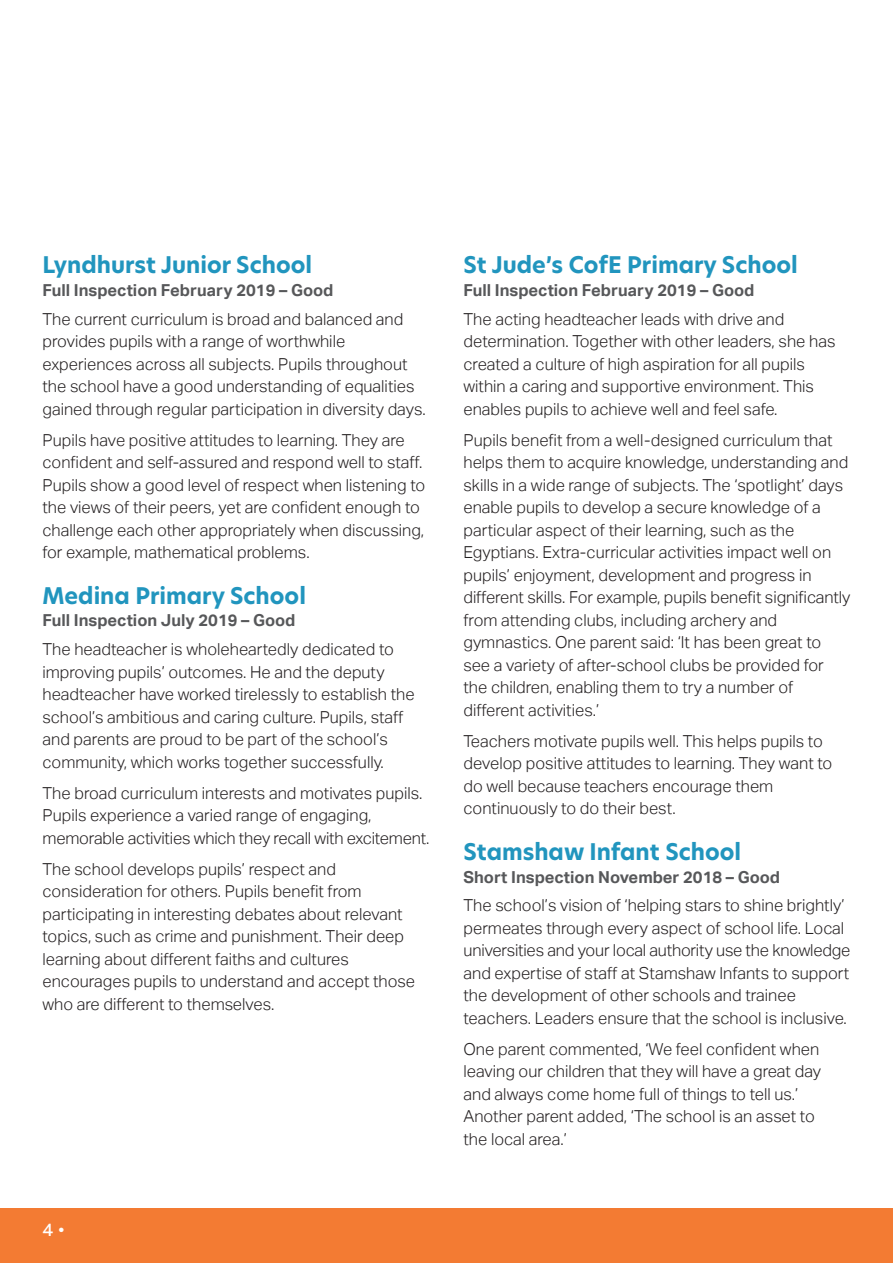
<style>
.page{position:relative;width:893px;height:1263px;background:#fff}
.page>*{position:absolute;margin:0;border:0;box-sizing:border-box;transform-origin:0 0}
.School{font:700 22.5px "Hero New";color:#2195be}
.Body{font:300 16.5px/22.5px "Aktiv Grotesk";color:#231f20}
.School-2{font:700 16.5px "Aktiv Grotesk";color:#57585a}
.t1{font:500 16.5px "Hero New";color:#fff}
</style>
<div class="page">
<div style="left:0;top:1208px;width:893px;height:55px;background:#f37b33"></div>
<p class="School" style="left:43px;top:250px;width:271px">Lyndhurst Junior School</p>
<p class="School-2" style="left:43px;top:280px;width:292px">Full Inspection February 2019 – Good</p>
<p class="Body" style="left:43px;top:308px;width:385px">The current curriculum is broad and balanced and provides pupils with a range of worthwhile experiences across all subjects. Pupils throughout the school have a good understanding of equalities gained through regular participation in diversity days.</p>
<p class="Body" style="left:43px;top:429px;width:384px">Pupils have positive attitudes to learning. They are confident and self-assured and respond well to staff.<br>Pupils show a good level of respect when listening to the views of their peers, yet are confident enough to challenge each other appropriately when discussing, for example, mathematical problems.</p>
<p class="School" style="left:43px;top:580px;width:265px">Medina Primary School</p>
<p class="School-2" style="left:43px;top:611px;width:254px">Full Inspection July 2019 – Good</p>
<p class="Body" style="left:43px;top:638px;width:374px">The headteacher is wholeheartedly dedicated to improving pupils’ outcomes. He and the deputy headteacher have worked tirelessly to establish the school’s ambitious and caring culture. Pupils, staff and parents are proud to be part of the school’s community, which works together successfully.</p>
<p class="Body" style="left:43px;top:782px;width:388px">The broad curriculum interests and motivates pupils.<br>Pupils experience a varied range of engaging, memorable activities which they recall with excitement.</p>
<p class="Body" style="left:43px;top:858px;width:374px">The school develops pupils’ respect and consideration for others. Pupils benefit from participating in interesting debates about relevant topics, such as crime and punishment. Their deep learning about different faiths and cultures encourages pupils to understand and accept those who are different to themselves.</p>
<p class="t1" style="left:43px;top:1218px;width:24px">4 •</p>
<p class="School" style="left:463px;top:250px;width:336px">St Jude’s CofE Primary School</p>
<p class="School-2" style="left:463px;top:280px;width:292px">Full Inspection February 2019 – Good</p>
<p class="Body" style="left:463px;top:308px;width:374px">The acting headteacher leads with drive and determination. Together with other leaders, she has created a culture of high aspiration for all pupils within a caring and supportive environment. This enables pupils to achieve well and feel safe.</p>
<p class="Body" style="left:463px;top:429px;width:388px">Pupils benefit from a well-designed curriculum that helps them to acquire knowledge, understanding and skills in a wide range of subjects. The ‘spotlight’ days enable pupils to develop a secure knowledge of a particular aspect of their learning, such as the Egyptians. Extra-curricular activities impact well on pupils’ enjoyment, development and progress in different skills. For example, pupils benefit significantly from attending clubs, including archery and gymnastics. One parent said: ‘It has been great to see a variety of after-school clubs be provided for the children, enabling them to try a number of different activities.’</p>
<p class="Body" style="left:463px;top:730px;width:370px">Teachers motivate pupils well. This helps pupils to develop positive attitudes to learning. They want to do well because teachers encourage them continuously to do their best.</p>
<p class="School" style="left:463px;top:836px;width:279px">Stamshaw Infant School</p>
<p class="School-2" style="left:463px;top:867px;width:318px">Short Inspection November 2018 – Good</p>
<p class="Body" style="left:463px;top:894px;width:388px">The school’s vision of ‘helping stars to shine brightly’ permeates through every aspect of school life. Local universities and your local authority use the knowledge and expertise of staff at Stamshaw Infants to support the development of other schools and trainee teachers. Leaders ensure that the school is inclusive.</p>
<p class="Body" style="left:463px;top:1038px;width:359px">One parent commented, ‘We feel confident when leaving our children that they will have a great day and always come home full of things to tell us.’ Another parent added, ‘The school is an asset to the local area.’</p>
</div>
